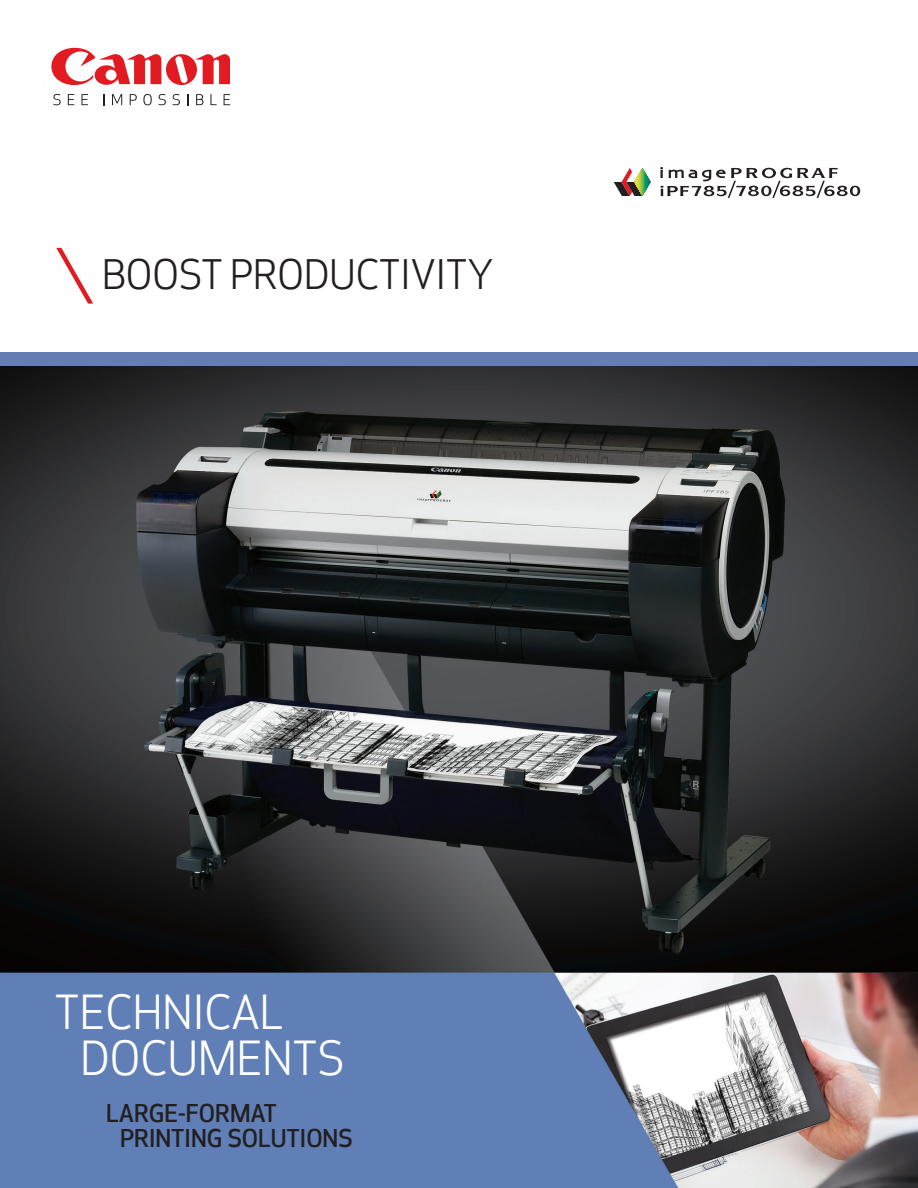
<style>
.page{position:relative;width:918px;height:1188px;background:#fff}
.page>*{position:absolute;margin:0;border:0;box-sizing:border-box;transform-origin:0 0}
.t1{font:45px/46.5px "Optic Sans 201";color:#fff}
.t2{font:39px "Optic Sans 201";color:#231f20}
.t3{font:500 24px/25.5px "Optic Sans 301";color:#231f20}
</style>
<div class="page">
<img style="left:0;top:47px;width:918px;height:1141px">
<div style="left:0;top:352px;width:918px;height:14px;background:#627eb3"></div>
<img style="left:41px;top:47px;width:6px;height:73px">
<svg style="left:51px;top:48px;width:179px;height:37px"></svg>
<svg style="left:53px;top:94px;width:8px;height:11px"></svg>
<svg style="left:68px;top:94px;width:6px;height:11px"></svg>
<svg style="left:81px;top:94px;width:7px;height:11px"></svg>
<svg style="left:112px;top:94px;width:10px;height:11px"></svg>
<svg style="left:130px;top:94px;width:7px;height:11px"></svg>
<svg style="left:143px;top:94px;width:9px;height:11px"></svg>
<svg style="left:159px;top:94px;width:7px;height:11px"></svg>
<svg style="left:173px;top:94px;width:7px;height:11px"></svg>
<svg style="left:196px;top:94px;width:7px;height:11px"></svg>
<svg style="left:210px;top:94px;width:7px;height:11px"></svg>
<svg style="left:224px;top:94px;width:6px;height:11px"></svg>
<svg style="left:56px;top:248px;width:37px;height:56px"></svg>
<div style="left:601px;top:141px;width:291px;height:64px;background:#fff"></div>
<svg style="left:614px;top:168px;width:37px;height:28px"></svg>
<svg style="left:660px;top:167px;width:200px;height:31px"></svg>
<h2 class="t2" style="left:102px;top:254px;width:393px">BOOST PRODUCTIVITY</h2>
<h1 class="t1" style="left:80px;top:991px;width:266px;text-indent:-26px">TECHNICAL<br>DOCUMENTS</h1>
<p class="t3" style="left:120px;top:1101px;width:234px;text-indent:-14px">LARGE-FORMAT<br>PRINTING SOLUTIONS</p>
</div>
